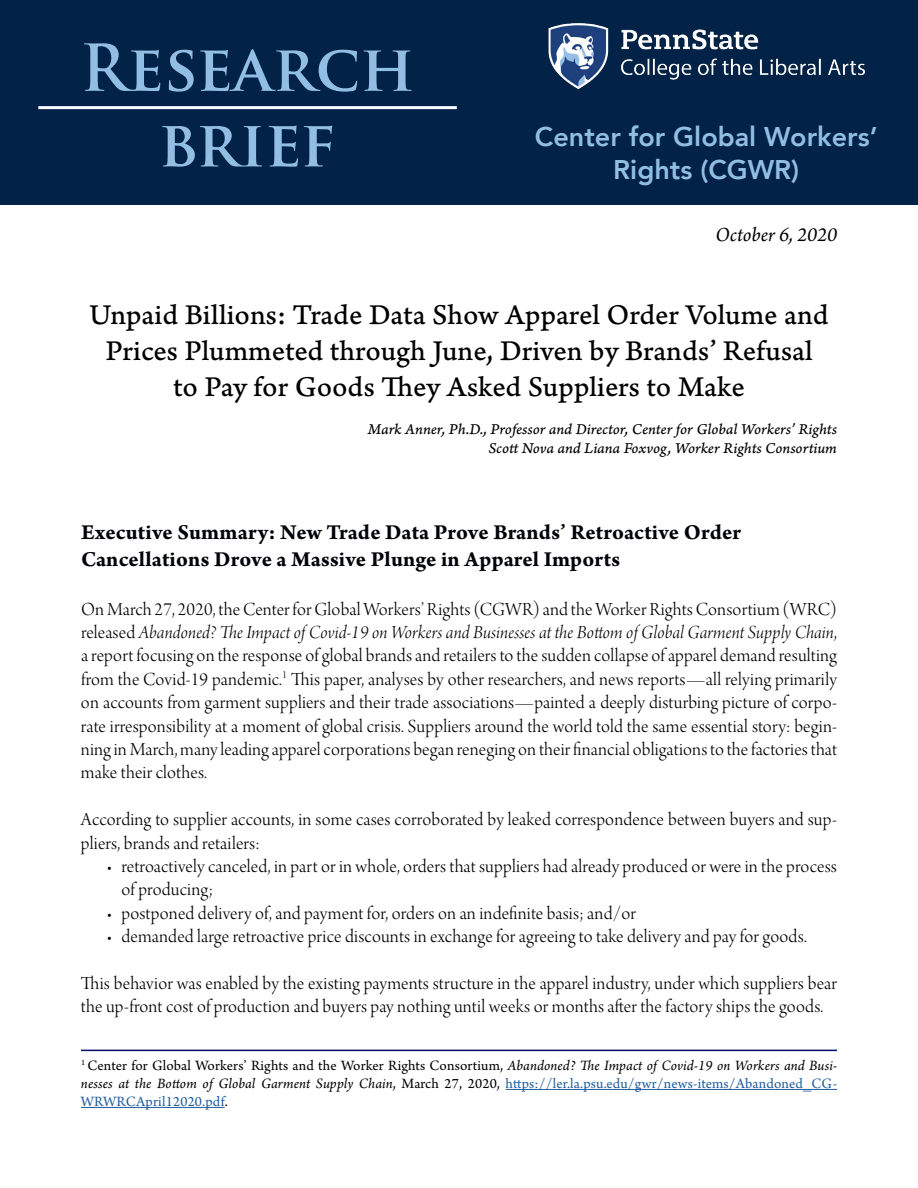
<style>
.page{position:relative;width:918px;height:1188px;background:#fff}
.page>*{position:absolute;margin:0;border:0;box-sizing:border-box;transform-origin:0 0}
.t1{font:700 63px/75.6px "Trajan Pro";color:#91bee2;text-align:center}
.t2{font:30px/36px "Arno Pro Caption";letter-spacing:-.005em;color:#000;text-align:center}
.t3{font:800 27px/32.4px "Avenir";color:#91bee2;text-align:center}
.t4{font:22.5px/27px "Arno Pro Bold Sm Text";letter-spacing:.005em;color:#000309}
.t5{font:italic 21px "Arno Pro";color:#000}
.t6{font:19.5px/23.4px "Arno Pro Light Display";letter-spacing:.01em;color:#000002}
.t7{font:19.5px "Arno Pro Light Italic Display";letter-spacing:.005em;color:#000002}
.t8{font:15.75px/18.9px "Arno Pro Italic Caption";letter-spacing:-.005em;color:#000;text-align:right}
.t9{font:italic 15px/18px "Arno Pro";color:#000;text-align:justify}
.s1{font-family:"Arno Pro Light Display"}
.s2{font-style:normal}
.s3{font-style:normal;color:#215e9e}
</style>
<div class="page">
<div style="left:0;top:0;width:918px;height:205px;background:#022347"></div>
<hr style="left:38px;top:106px;width:419px;height:3px;background:#fdfaff">
<hr style="left:506px;top:1089px;width:331px;height:1px;background:#215e9e">
<hr style="left:81px;top:1107px;width:144px;height:1px;background:#215e9e">
<hr style="left:81px;top:1050px;width:756px;height:1px;background:#000e67">
<img style="left:548px;top:23px;width:317px;height:67px">
<h1 class="t1" style="left:80px;top:31px;width:336px">Research brief</h1>
<h3 class="t3" style="left:535px;top:121px;width:344px">Center for Global Workers’<br>Rights (CGWR)</h3>
<p class="t5" style="left:716px;top:223px;width:123px">October 6, 2020</p>
<h2 class="t2" style="left:89px;top:298px;width:741px">Unpaid Billions: Trade Data Show Apparel Order Volume and<br>Prices Plummeted through June, Driven by Brands’ Refusal to Pay for Goods They Asked Suppliers to Make</h2>
<p class="t8" style="left:368px;top:420px;width:471px">Mark Anner, Ph.D., Professor and Director, Center for Global Workers’ Rights<br>Scott Nova and Liana Foxvog, Worker Rights Consortium</p>
<p class="t4" style="left:81px;top:520px;width:662px">Executive Summary: New Trade Data Prove Brands’ Retroactive Order<br>Cancellations Drove a Massive Plunge in Apparel Imports</p>
<p class="t6" style="left:81px;top:598px;width:757px">On March 27, 2020, the Center for Global Workers’ Rights (CGWR) and the Worker Rights Consortium (WRC)</p>
<p class="t7" style="left:81px;top:621px;width:757px"><span class="s1">released</span> Abandoned? The Impact of Covid-19 on Workers and Businesses at the Bottom of Global Garment Supply Chain<span class="s1">,</span></p>
<p class="t6" style="left:81px;top:645px;width:758px;text-align:justify">a report focusing on the response of global brands and retailers to the sudden collapse of apparel demand resulting from the Covid-19 pandemic.<sup>1</sup> This paper, analyses by other researchers, and news reports—all relying primarily on accounts from garment suppliers and their trade associations—painted a deeply disturbing picture of corpo&shy;rate irresponsibility at a moment of global crisis. Suppliers around the world told the same essential story: begin&shy;ning in March, many leading apparel corporations began reneging on their financial obligations to the factories that make their clothes.</p>
<p class="t6" style="left:81px;top:809px;width:757px">According to supplier accounts, in some cases corroborated by leaked correspondence between buyers and sup&shy;pliers, brands and retailers:</p>
<p class="t6" style="left:121px;top:856px;width:717px;text-indent:-15px">• retroactively canceled, in part or in whole, orders that suppliers had already produced or were in the process of producing;</p>
<p class="t6" style="left:107px;top:903px;width:531px">• postponed delivery of, and payment for, orders on an indefinite basis; and/or</p>
<p class="t6" style="left:107px;top:926px;width:702px">• demanded large retroactive price discounts in exchange for agreeing to take delivery and pay for goods.</p>
<p class="t6" style="left:81px;top:973px;width:757px">This behavior was enabled by the existing payments structure in the apparel industry, under which suppliers bear the up-front cost of production and buyers pay nothing until weeks or months after the factory ships the goods.</p>
<p class="t9" style="left:81px;top:1057px;width:758px"><sup>1</sup> <span class="s2">Center for Global Workers’ Rights and the Worker Rights Consortium,</span> Abandoned? The Impact of Covid-19 on Workers and Busi&shy;nesses at the Bottom of Global Garment Supply Chain<span class="s2">, March 27, 2020,</span> <span class="s3">https://ler.la.psu.edu/gwr/news-items/Abandoned_CG-WRWRCApril12020.pdf</span><span class="s2">.</span></p>
</div>
